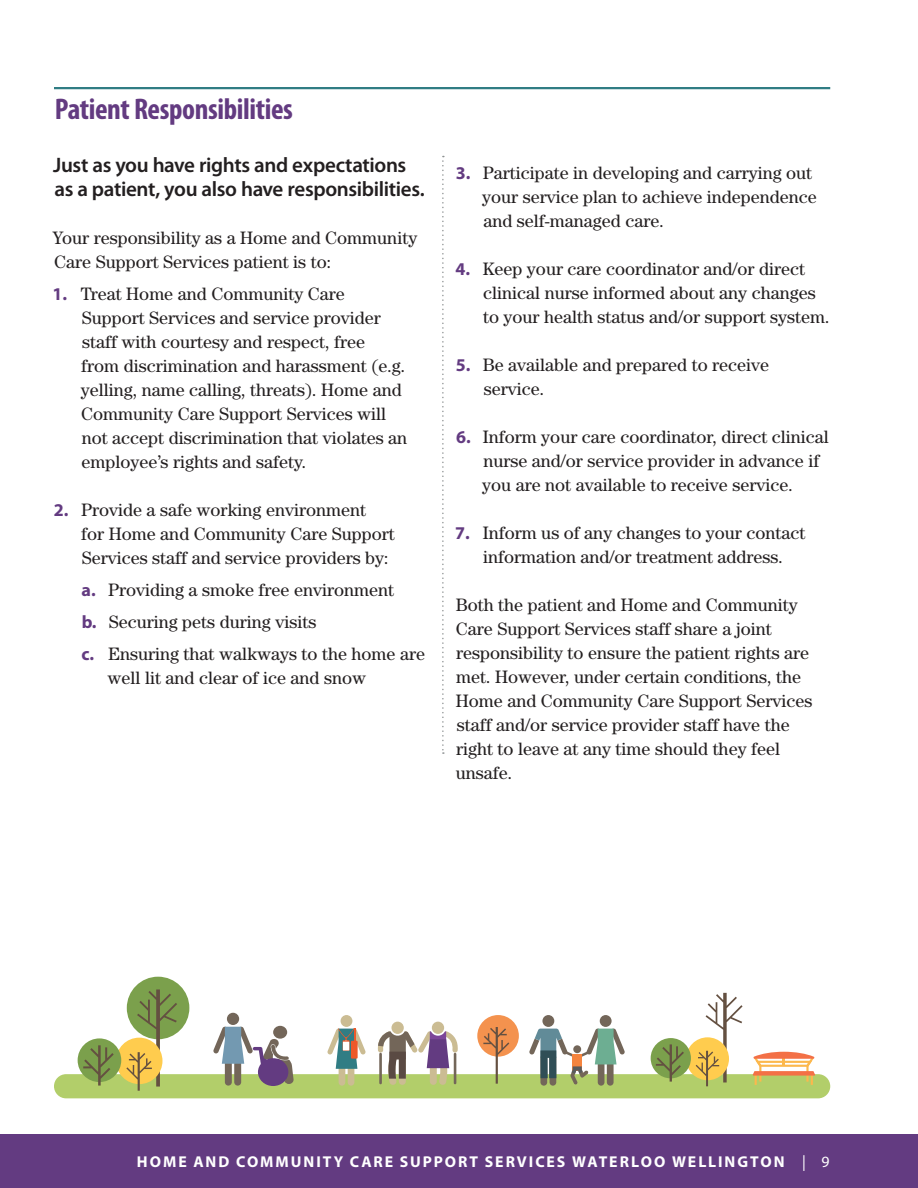
<style>
.page{position:relative;width:918px;height:1188px;background:#fff}
.page>*{position:absolute;margin:0;border:0;box-sizing:border-box;transform-origin:0 0}
.HCC_Hed{font:700 condensed 30px "Myriad Pro";letter-spacing:-.015em;color:#633b81}
.HCC_body{font:600 21px/24px "Myriad Pro";letter-spacing:-.02em;color:#231f20}
.HCC_body-2{font:18px/24px "Century Std";color:#231f20}
.t1{font:700 15.75px "Myriad Pro";letter-spacing:.125em;color:#fff}
.s1{font-family:"Myriad Pro";font-weight:700;color:#633b81}
.s2{font-weight:400}
</style>
<div class="page">
<div style="left:0;top:1134px;width:918px;height:54px;background:#633b81"></div>
<svg style="left:442px;top:156px;width:2px;height:598px"></svg>
<hr style="left:54px;top:87px;width:776px;height:2px;background:#307d84">
<div style="left:54px;top:1074px;width:776px;height:24px;background:#b2ce6a;border-radius:12px"></div>
<div style="left:686px;top:1037px;width:43px;height:43px;background:#ffcc4e;border-radius:50%"></div>
<svg style="left:696px;top:993px;width:47px;height:93px"></svg>
<div style="left:651px;top:1038px;width:40px;height:40px;background:#7ba04c;border-radius:50%"></div>
<svg style="left:656px;top:1044px;width:28px;height:38px"></svg>
<svg style="left:753px;top:1052px;width:62px;height:33px"></svg>
<div style="left:258px;top:1058px;width:30px;height:28px;background:#633b81;border-radius:50%"></div>
<div style="left:227px;top:1013px;width:12px;height:12px;background:#736659;border-radius:50%"></div>
<svg style="left:213px;top:1026px;width:81px;height:58px"></svg>
<div style="left:542px;top:1015px;width:12px;height:12px;background:#736659;border-radius:50%"></div>
<div style="left:550px;top:1054px;width:6px;height:32px;background:#736659;border-radius:3px"></div>
<div style="left:598px;top:1054px;width:6px;height:32px;background:#736659;border-radius:3px"></div>
<div style="left:600px;top:1015px;width:12px;height:12px;background:#736659;border-radius:50%"></div>
<svg style="left:529px;top:1028px;width:96px;height:56px"></svg>
<div style="left:432px;top:1022px;width:12px;height:12px;background:#cbbc93;border-radius:50%"></div>
<div style="left:391px;top:1022px;width:13px;height:12px;background:#cbbc93;border-radius:50%"></div>
<svg style="left:377px;top:1031px;width:81px;height:54px"></svg>
<div style="left:339px;top:1054px;width:6px;height:32px;background:#cbbc93;border-radius:3px"></div>
<div style="left:348px;top:1054px;width:6px;height:32px;background:#cbbc93;border-radius:3px"></div>
<div style="left:341px;top:1015px;width:11px;height:12px;background:#cbbc93;border-radius:50%"></div>
<svg style="left:327px;top:1028px;width:39px;height:41px"></svg>
<div style="left:127px;top:977px;width:62px;height:62px;background:#7ba04c;border-radius:50%"></div>
<div style="left:116px;top:1038px;width:46px;height:46px;background:#ffcc4e;border-radius:50%"></div>
<svg style="left:126px;top:989px;width:51px;height:102px"></svg>
<div style="left:78px;top:1038px;width:43px;height:44px;background:#7ba04c;border-radius:50%"></div>
<svg style="left:83px;top:1045px;width:31px;height:41px"></svg>
<div style="left:477px;top:1015px;width:42px;height:42px;background:#f4924e;border-radius:50%"></div>
<svg style="left:483px;top:1027px;width:26px;height:57px"></svg>
<p class="HCC_Hed" style="left:55px;top:91px;width:240px">Patient Responsibilities</p>
<p class="HCC_body" style="left:53px;top:152px;width:373px">Just as you have rights and expectations as a patient, you also have responsibilities.</p>
<p class="HCC_body-2" style="left:53px;top:225px;width:366px">Your responsibility as a Home and Community<br>Care Support Services patient is to:</p>
<p class="HCC_body-2" style="left:81px;top:281px;width:328px;text-indent:-28px"><span class="s1">1.</span> Treat Home and Community Care Support Services and service provider staff with courtesy and respect, free<br>from discrimination and harassment (e.g. yelling, name calling, threats). Home and Community Care Support Services will not accept discrimination that violates an employee’s rights and safety.</p>
<p class="HCC_body-2" style="left:81px;top:497px;width:315px;text-indent:-28px"><span class="s1">2.</span> Provide a safe working environment<br>for Home and Community Care Support<br>Services staff and service providers by:</p>
<p class="HCC_body-2" style="left:82px;top:577px;width:314px"><span class="s1">a.</span> Providing a smoke free environment</p>
<p class="HCC_body-2" style="left:82px;top:609px;width:236px"><span class="s1">b.</span> Securing pets during visits</p>
<p class="HCC_body-2" style="left:108px;top:641px;width:319px;text-indent:-26px"><span class="s1">c.</span> Ensuring that walkways to the home are well lit and clear of ice and snow</p>
<p class="HCC_body-2" style="left:482px;top:160px;width:336px;text-indent:-27px"><span class="s1">3.</span> Participate in developing and carrying out your service plan to achieve independence and self-managed care.</p>
<p class="HCC_body-2" style="left:483px;top:256px;width:348px;text-indent:-28px"><span class="s1">4.</span> Keep your care coordinator and/or direct clinical nurse informed about any changes to your health status and/or support system.</p>
<p class="HCC_body-2" style="left:484px;top:352px;width:287px;text-indent:-28px"><span class="s1">5.</span> Be available and prepared to receive service.</p>
<p class="HCC_body-2" style="left:482px;top:424px;width:348px;text-indent:-26px"><span class="s1">6.</span> Inform your care coordinator, direct clinical nurse and/or service provider in advance if you are not available to receive service.</p>
<p class="HCC_body-2" style="left:455px;top:520px;width:352px;text-align:center"><span class="s1">7.</span> Inform us of any changes to your contact information and/or treatment address.</p>
<p class="HCC_body-2" style="left:456px;top:592px;width:358px">Both the patient and Home and Community Care Support Services staff share a joint responsibility to ensure the patient rights are met. However, under certain conditions, the Home and Community Care Support Services staff and/or service provider staff have the right to leave at any time should they feel unsafe.</p>
<p class="t1" style="left:137px;top:1151px;width:694px">HOME AND COMMUNITY CARE SUPPORT SERVICES WATERLOO WELLINGTON <span class="s2">| 9</span></p>
</div>
